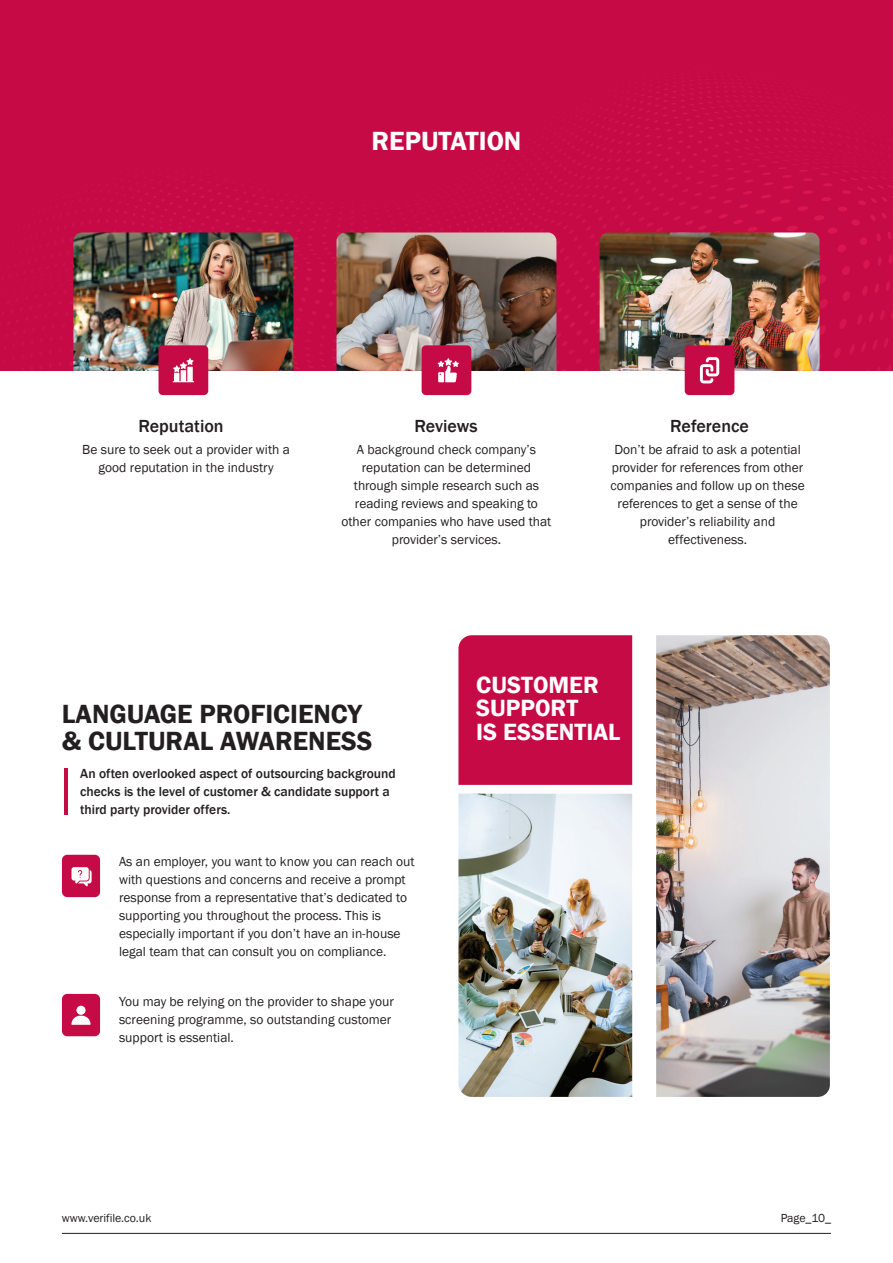
<style>
.page{position:relative;width:893px;height:1263px;background:#fff}
.page>*{position:absolute;margin:0;border:0;box-sizing:border-box;transform-origin:0 0}
.t1{font:600 27px/26.4px "Franklin Gothic";color:#231f20}
.t2{font:600 27px "Franklin Gothic";color:#fff}
.t3{font:600 24.15px/23.7px "Franklin Gothic";color:#fff}
.t4{font:500 18px "Franklin Gothic";color:#231f20}
.t5{font:13.5px/18px "Franklin Gothic";color:#231f20;text-align:center}
.t6{font:500 13.5px/18px "Franklin Gothic";color:#231f20}
.t7{font:12px "Franklin Gothic";letter-spacing:-.005em;color:#231f20}
</style>
<div class="page">
<div style="left:0;top:0;width:893px;height:371px;background:#c60a45"></div>
<img style="left:73px;top:232px;width:220px;height:139px">
<img style="left:336px;top:232px;width:220px;height:139px">
<img style="left:600px;top:232px;width:219px;height:139px">
<div style="left:159px;top:345px;width:49px;height:50px;background:#c60a45;border-radius:4px"></div>
<div style="left:422px;top:345px;width:49px;height:50px;background:#c60a45;border-radius:4px"></div>
<div style="left:685px;top:345px;width:49px;height:50px;background:#c60a45;border-radius:4px"></div>
<svg style="left:172px;top:358px;width:22px;height:24px"></svg>
<svg style="left:438px;top:358px;width:21px;height:24px"></svg>
<svg style="left:700px;top:357px;width:19px;height:26px"></svg>
<img style="left:656px;top:635px;width:174px;height:462px">
<img style="left:458px;top:794px;width:174px;height:303px">
<div style="left:458px;top:635px;width:174px;height:150px;background:#c60a45"></div>
<hr style="left:64px;top:768px;width:4px;height:47px;background:#c60a45">
<div style="left:62px;top:855px;width:38px;height:42px;background:#c60a45;border-radius:5px"></div>
<div style="left:62px;top:994px;width:38px;height:42px;background:#c60a45;border-radius:5px"></div>
<svg style="left:72px;top:867px;width:20px;height:19px"></svg>
<div style="left:76px;top:1006px;width:10px;height:9px;background:#fff;border-radius:50%"></div>
<svg style="left:71px;top:1016px;width:20px;height:9px"></svg>
<hr style="left:62px;top:1233px;width:769px;height:1px;background:#231f20">
<h1 class="t2" style="left:371px;top:125px;width:151px">REPUTATION</h1>
<h3 class="t4" style="left:138px;top:414px;width:87px">Reputation</h3>
<h3 class="t4" style="left:415px;top:414px;width:64px">Reviews</h3>
<h3 class="t4" style="left:670px;top:414px;width:80px">Reference</h3>
<p class="t5" style="left:82px;top:441px;width:209px">Be sure to seek out a provider with a good reputation in the industry</p>
<p class="t5" style="left:342px;top:441px;width:211px">A background check company’s reputation can be determined through simple research such as reading reviews and speaking to other companies who have used that provider’s services.</p>
<p class="t5" style="left:610px;top:441px;width:196px">Don’t be afraid to ask a potential provider for references from other companies and follow up on these references to get a sense of the provider’s reliability and effectiveness.</p>
<h1 class="t1" style="left:62px;top:701px;width:312px">LANGUAGE PROFICIENCY &amp; CULTURAL AWARENESS</h1>
<p class="t6" style="left:80px;top:764px;width:317px">An often overlooked aspect of outsourcing background checks is the level of customer &amp; candidate support a third party provider offers.</p>
<p class="t5" style="left:119px;top:853px;width:297px;text-align:left">As an employer, you want to know you can reach out with questions and concerns and receive a prompt response from a representative that’s dedicated to supporting you throughout the process. This is especially important if you don’t have an in-house legal team that can consult you on compliance.</p>
<p class="t5" style="left:119px;top:992px;width:276px;text-align:left">You may be relying on the provider to shape your screening programme, so outstanding customer support is essential.</p>
<h2 class="t3" style="left:476px;top:673px;width:145px">CUSTOMER<br>SUPPORT<br>IS ESSENTIAL</h2>
<p class="t7" style="left:62px;top:1210px;width:91px">www.verifile.co.uk</p>
<p class="t7" style="left:781px;top:1210px;width:52px">Page_10_</p>
</div>
